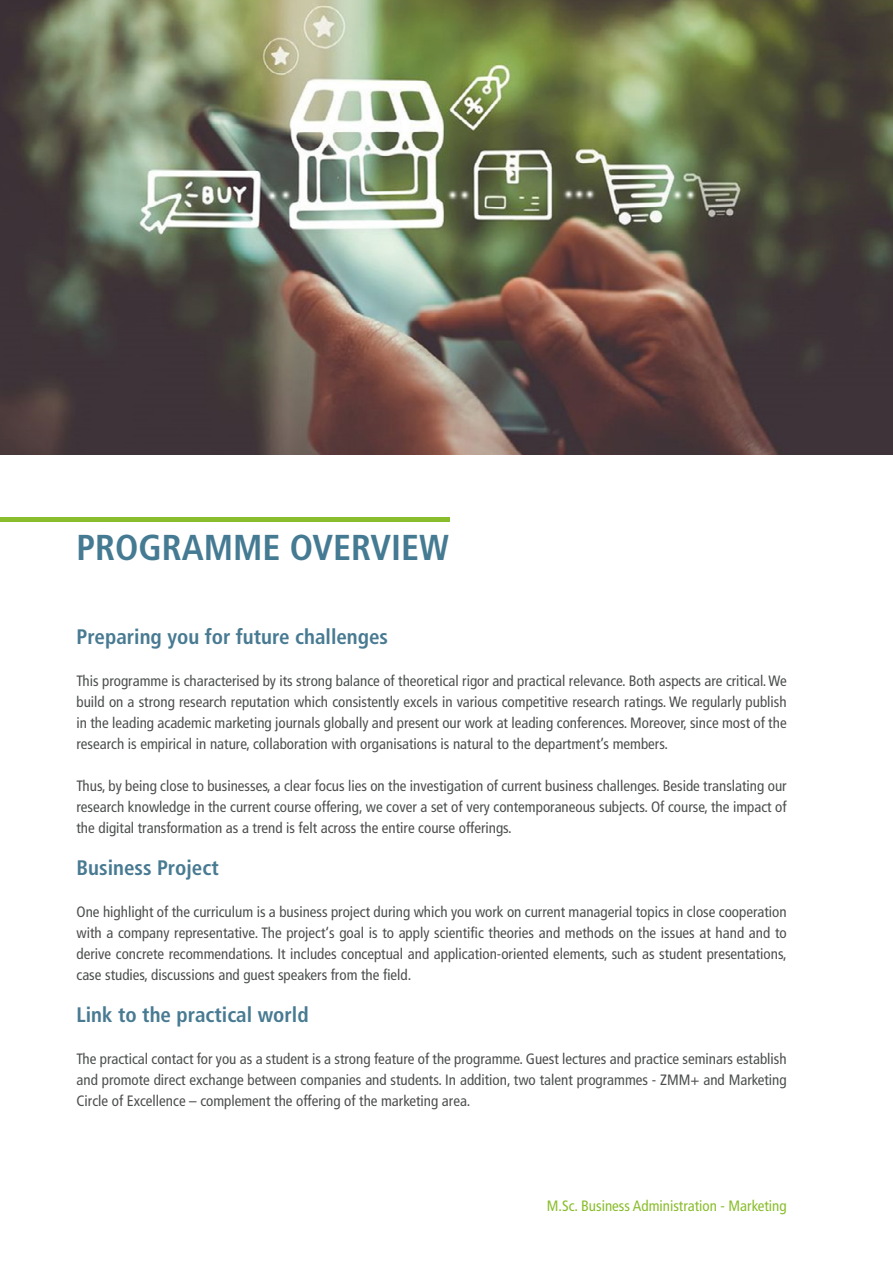
<style>
.page{position:relative;width:893px;height:1263px;background:#fff}
.page>*{position:absolute;margin:0;border:0;box-sizing:border-box;transform-origin:0 0}
.t1{font:700 condensed 36px "Frutiger LT Com";color:#457a93}
.t2{font:700 condensed 21px "Frutiger LT Com";color:#487a92}
.t3{font:condensed 15px/21px "Frutiger LT Com";color:#4d4f4f;text-align:justify}
.t4{font:condensed 15px "Frutiger LT Com";color:#89bd2b}
</style>
<div class="page">
<hr style="left:0;top:518px;width:449px;height:4px;background:#89bd2b">
<img style="left:0;top:0;width:893px;height:454px">
<h1 class="t1" style="left:77px;top:525px;width:374px">PROGRAMME OVERVIEW</h1>
<h2 class="t2" style="left:77px;top:623px;width:313px">Preparing you for future challenges</h2>
<p class="t3" style="left:77px;top:670px;width:712px">This programme is characterised by its strong balance of theoretical rigor and practical relevance. Both aspects are critical. We build on a strong research reputation which consistently excels in various competitive research ratings. We regularly publish in the leading academic marketing journals globally and present our work at leading conferences. Moreover, since most of the research is empirical in nature, collaboration with organisations is natural to the department’s members.</p>
<p class="t3" style="left:77px;top:775px;width:712px">Thus, by being close to businesses, a clear focus lies on the investigation of current business challenges. Beside translating our research knowledge in the current course offering, we cover a set of very contemporaneous subjects. Of course, the impact of the digital transformation as a trend is felt across the entire course offerings.</p>
<h2 class="t2" style="left:77px;top:854px;width:144px">Business Project</h2>
<p class="t3" style="left:77px;top:901px;width:712px">One highlight of the curriculum is a business project during which you work on current managerial topics in close cooperation with a company representative. The project‘s goal is to apply scientific theories and methods on the issues at hand and to derive concrete recommendations. It includes conceptual and application-oriented elements, such as student presentations, case studies, discussions and guest speakers from the field.</p>
<h2 class="t2" style="left:77px;top:1001px;width:234px">Link to the practical world</h2>
<p class="t3" style="left:77px;top:1048px;width:712px">The practical contact for you as a student is a strong feature of the programme. Guest lectures and practice seminars establish and promote direct exchange between companies and students. In addition, two talent programmes - ZMM+ and Marketing Circle of Excellence – complement the offering of the marketing area.</p>
<p class="t4" style="left:547px;top:1197px;width:241px">M.Sc. Business Administration - Marketing</p>
</div>
